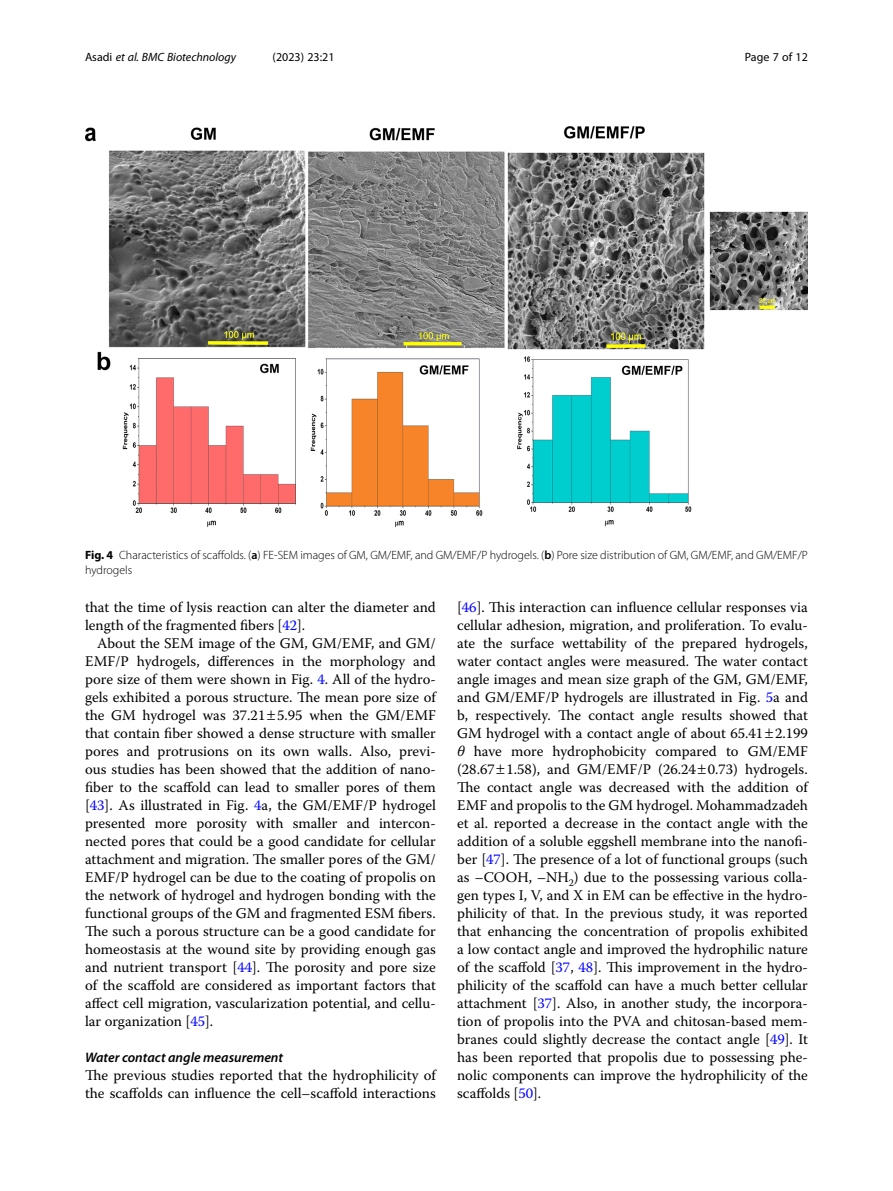
<style>
.page{position:relative;width:893px;height:1191px;background:#fff}
.page>*{position:absolute;margin:0;border:0;box-sizing:border-box;transform-origin:0 0}
.Body_Text{font:14.7px/18px "Warnock Pro";color:#000}
.Body_Text_Indent{font:14.7px/18px "Warnock Pro";color:#000;text-align:justify}
.Head_3{font:italic 600 13.8px "Myriad Pro";color:#000}
.Figure_Caption{font:300 12px/15px "Myriad Pro";color:#000}
.t1{font:italic 12px "Myriad Pro";color:#000}
.t2{font:12px "Myriad Pro";color:#000}
.s1{font-style:normal}
.s2{font-weight:700}
.s3{font-weight:600}
.s4{color:#00f}
.s5{font-style:italic}
</style>
<div class="page">
<img style="left:85px;top:126px;width:723px;height:402px">
<p class="t1" style="left:85px;top:50px;width:153px"><span class="s1">Asadi</span> et al. BMC Biotechnology</p>
<p class="t2" style="left:273px;top:50px;width:63px">(2023) 23:21</p>
<p class="t2" style="left:745px;top:50px;width:65px">Page 7 of 12</p>
<p class="Figure_Caption" style="left:85px;top:547px;width:724px"><span class="s2">Fig. 4</span> Characteristics of scaffolds. (<span class="s3">a</span>) FE-SEM images of GM, GM/EMF, and GM/EMF/P hydrogels. (<span class="s3">b</span>) Pore size distribution of GM, GM/EMF, and GM/EMF/P hydrogels</p>
<p class="Body_Text" style="left:85px;top:598px;width:352px">that the time of lysis reaction can alter the diameter and length of the fragmented fibers [<span class="s4">42</span>].</p>
<p class="Body_Text_Indent" style="left:85px;top:634px;width:352px;text-indent:12px">About the SEM image of the GM, GM/EMF, and GM/ EMF/P hydrogels, differences in the morphology and pore size of them were shown in Fig. <span class="s4">4</span>. All of the hydro&shy;gels exhibited a porous structure. The mean pore size of the GM hydrogel was 37.21 5.95 when the GM/EMF that contain fiber showed a dense structure with smaller pores and protrusions on its own walls. Also, previ&shy;ous studies has been showed that the addition of nano&shy;fiber to the scaffold can lead to smaller pores of them [<span class="s4">43</span>]. As illustrated in Fig. <span class="s4">4</span>a, the GM/EMF/P hydrogel presented more porosity with smaller and intercon&shy;nected pores that could be a good candidate for cellular attachment and migration. The smaller pores of the GM/ EMF/P hydrogel can be due to the coating of propolis on the network of hydrogel and hydrogen bonding with the functional groups of the GM and fragmented ESM fibers.<br>The such a porous structure can be a good candidate for homeostasis at the wound site by providing enough gas and nutrient transport [<span class="s4">44</span>]. The porosity and pore size of the scaffold are considered as important factors that affect cell migration, vascularization potential, and cellu&shy;lar organization [<span class="s4">45</span>].</p>
<p class="Head_3" style="left:85px;top:1049px;width:200px">Water contact angle measurement</p>
<p class="Body_Text" style="left:85px;top:1066px;width:352px">The previous studies reported that the hydrophilicity of the scaffolds can influence the cell–scaffold interactions</p>
<p class="Body_Text" style="left:457px;top:598px;width:352px;text-align:justify">[<span class="s4">46</span>]. This interaction can influence cellular responses via cellular adhesion, migration, and proliferation. To evalu&shy;ate the surface wettability of the prepared hydrogels, water contact angles were measured. The water contact angle images and mean size graph of the GM, GM/EMF, and GM/EMF/P hydrogels are illustrated in Fig. <span class="s4">5</span>a and b, respectively. The contact angle results showed that GM hydrogel with a contact angle of about 65.41 2.199 <span class="s5">θ</span> have more hydrophobicity compared to GM/EMF (28.67 1.58), and GM/EMF/P (26.24 0.73) hydrogels.<br>The contact angle was decreased with the addition of EMF and propolis to the GM hydrogel. Mohammadzadeh et al. reported a decrease in the contact angle with the addition of a soluble eggshell membrane into the nanofi&shy;ber [<span class="s4">47</span>]. The presence of a lot of functional groups (such as –COOH, –NH<sub>2</sub>) due to the possessing various colla&shy;gen types I, V, and X in EM can be effective in the hydro&shy;philicity of that. In the previous study, it was reported that enhancing the concentration of propolis exhibited a low contact angle and improved the hydrophilic nature of the scaffold [<span class="s4">37</span>, <span class="s4">48</span>]. This improvement in the hydro&shy;philicity of the scaffold can have a much better cellular attachment [<span class="s4">37</span>]. Also, in another study, the incorpora&shy;tion of propolis into the PVA and chitosan-based mem&shy;branes could slightly decrease the contact angle [<span class="s4">49</span>]. It has been reported that propolis due to possessing phe&shy;nolic components can improve the hydrophilicity of the scaffolds [<span class="s4">50</span>].</p>
</div>
